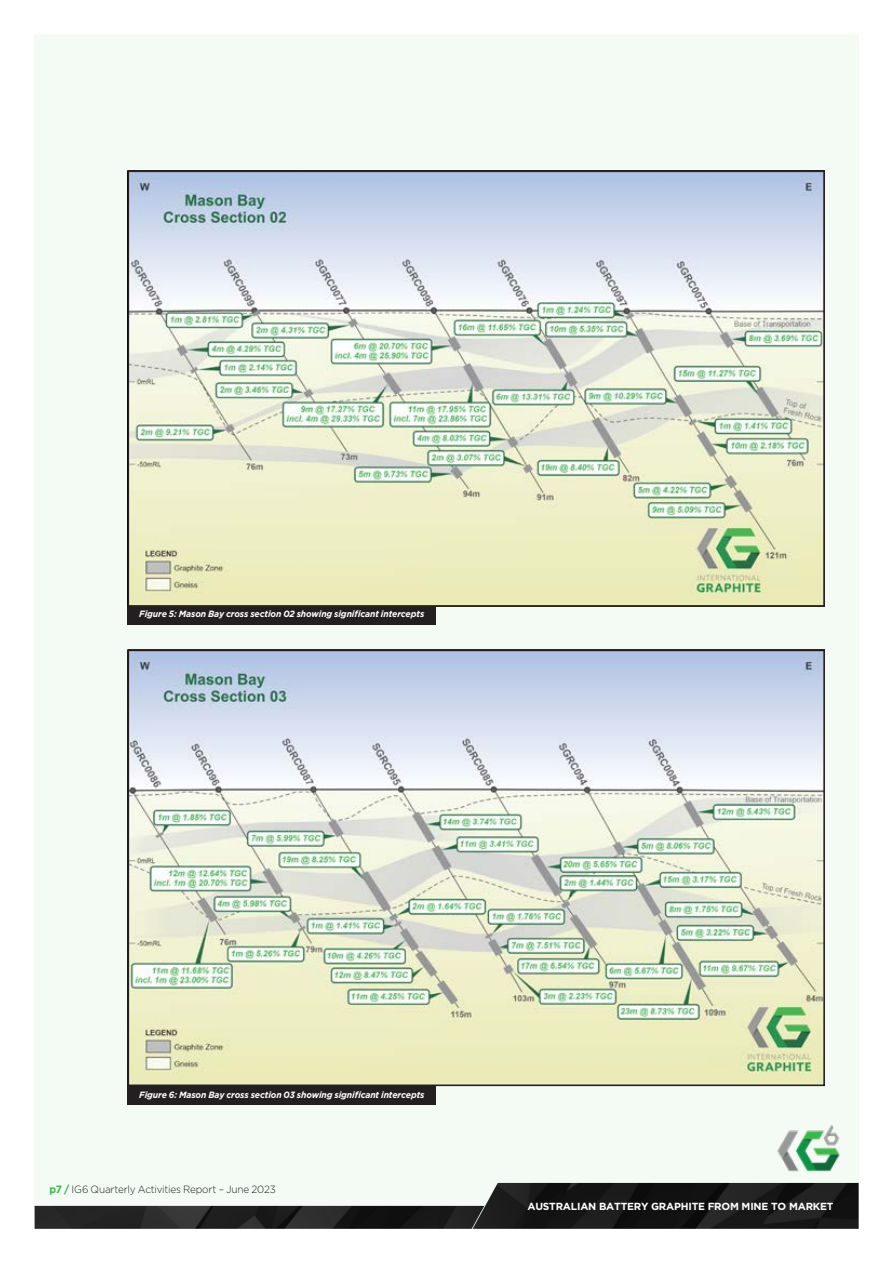
<style>
.page{position:relative;width:893px;height:1263px;background:#fff}
.page>*{position:absolute;margin:0;border:0;box-sizing:border-box;transform-origin:0 0}
.t1{font:300 10.5px "Gotham";letter-spacing:-.02em;color:#231f20;scale:.95 1}
.t2{font:700 10.35px "Gotham HTF";letter-spacing:-.02em;color:#fff}
.Main_body_copy{font:italic 700 9.15px "Gotham";letter-spacing:-.01em;color:#fff;scale:.95 1}
.s1{font-weight:700;color:#3cb54b}
</style>
<div class="page">
<div style="left:34px;top:34px;width:825px;height:1195px;background:#f4faf4"></div>
<img style="left:35px;top:1183px;width:824px;height:46px">
<img style="left:777px;top:1125px;width:63px;height:47px">
<img style="left:131px;top:652px;width:691px;height:431px">
<div style="left:128px;top:649px;width:697px;height:437px;border:2px solid #231f20"></div>
<div style="left:128px;top:605px;width:308px;height:19px;background:#231f20"></div>
<div style="left:128px;top:1086px;width:308px;height:19px;background:#231f20"></div>
<img style="left:131px;top:173px;width:691px;height:431px">
<div style="left:128px;top:170px;width:697px;height:437px;border:2px solid #231f20"></div>
<p class="Main_body_copy" style="left:139px;top:608px;width:302px">Figure 5: Mason Bay cross section 02 showing significant intercepts</p>
<p class="Main_body_copy" style="left:139px;top:1089px;width:302px">Figure 6: Mason Bay cross section 03 showing significant intercepts</p>
<p class="t1" style="left:50px;top:1182px;width:240px"><span class="s1">p7 /</span> IG6 Quarterly Activities Report – June 2023</p>
<p class="t2" style="left:527px;top:1200px;width:308px">AUSTRALIAN BATTERY GRAPHITE FROM MINE TO MARKET</p>
</div>
